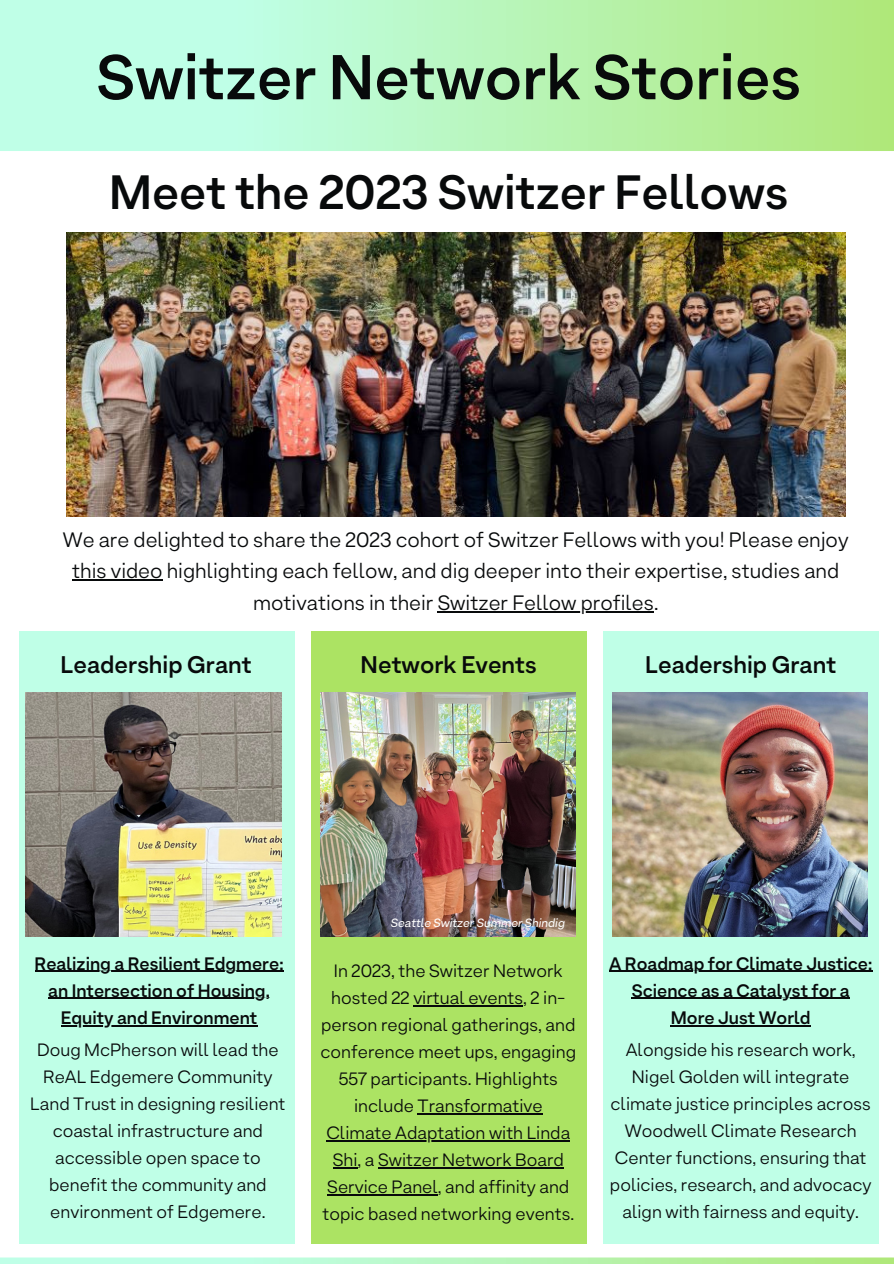
<style>
.page{position:relative;width:894px;height:1264px;background:#fff}
.page>*{position:absolute;margin:0;border:0;box-sizing:border-box;transform-origin:0 0}
.t1{font:600 63px "Armin Grotesk";color:#080a0b}
.t2{font:600 48px "Armin Grotesk";color:#080a0b}
.t3{font:600 24px "Armin Grotesk";color:#080a0b}
.t4{font:21px/31.5px "Armin Grotesk";color:#080a0b;text-align:center}
.t5{font:18px/27px "Armin Grotesk";color:#080a0b;text-align:center}
.t6{font:600 18px/27px "Armin Grotesk";color:#080a0b;text-align:center}
.t7{font:italic 12px "Armin Grotesk";color:#fff}
</style>
<div class="page">
<div style="left:19px;top:631px;width:275px;height:612px;background:#bfffe7"></div>
<div style="left:602px;top:631px;width:276px;height:612px;background:#bfffe7"></div>
<img style="left:612px;top:692px;width:255px;height:244px">
<img style="left:66px;top:232px;width:779px;height:284px">
<hr style="left:609px;top:970px;width:263px;height:2px;background:#080a0b">
<hr style="left:631px;top:997px;width:218px;height:2px;background:#080a0b">
<hr style="left:670px;top:1024px;width:140px;height:2px;background:#080a0b">
<svg style="left:0;top:0;width:893px;height:151px;background:#b9f6be"></svg>
<hr style="left:72px;top:579px;width:90px;height:1px;background:#080a0b">
<hr style="left:437px;top:611px;width:216px;height:1px;background:#080a0b">
<hr style="left:35px;top:970px;width:248px;height:2px;background:#080a0b">
<hr style="left:48px;top:997px;width:222px;height:2px;background:#080a0b">
<hr style="left:61px;top:1024px;width:196px;height:2px;background:#080a0b">
<img style="left:26px;top:692px;width:255px;height:244px">
<div style="left:310px;top:631px;width:276px;height:612px;background:#ace363"></div>
<img style="left:320px;top:692px;width:255px;height:244px">
<hr style="left:413px;top:1005px;width:110px;height:1px;background:#080a0b">
<hr style="left:417px;top:1113px;width:125px;height:1px;background:#080a0b">
<hr style="left:326px;top:1140px;width:244px;height:1px;background:#080a0b">
<svg style="left:333px;top:1167px;width:24px;height:1px"></svg>
<hr style="left:378px;top:1167px;width:185px;height:1px;background:#080a0b">
<hr style="left:327px;top:1194px;width:111px;height:1px;background:#080a0b">
<svg style="left:0;top:1257px;width:893px;height:6px;background:#bff7c3"></svg>
<h1 class="t1" style="left:96px;top:39px;width:705px">Switzer Network Stories</h1>
<h2 class="t2" style="left:109px;top:163px;width:680px">Meet the 2023 Switzer Fellows</h2>
<p class="t4" style="left:63px;top:523px;width:787px">We are delighted to share the 2023 cohort of Switzer Fellows with you! Please enjoy this video highlighting each fellow, and dig deeper into their expertise, studies and motivations in their Switzer Fellow profiles.</p>
<h3 class="t3" style="left:61px;top:650px;width:192px">Leadership Grant</h3>
<h3 class="t3" style="left:360px;top:650px;width:177px">Network Events</h3>
<h3 class="t3" style="left:645px;top:650px;width:192px">Leadership Grant</h3>
<p class="t7" style="left:391px;top:915px;width:176px">Seattle Switzer Summer Shindig</p>
<p class="t6" style="left:35px;top:949px;width:250px">Realizing a Resilient Edgmere: an Intersection of Housing,<br>Equity and Environment</p>
<p class="t6" style="left:609px;top:949px;width:264px">A Roadmap for Climate Justice:<br>Science as a Catalyst for a<br>More Just World</p>
<p class="t5" style="left:320px;top:957px;width:257px">In 2023, the Switzer Network hosted 22 virtual events, 2 in&shy;person regional gatherings, and conference meet ups, engaging<br>557 participants. Highlights include Transformative<br>Climate Adaptation with Linda<br>Shi, a Switzer Network Board<br>Service Panel, and affinity and topic based networking events.</p>
<p class="t5" style="left:30px;top:1035px;width:257px">Doug McPherson will lead the<br>ReAL Edgemere Community<br>Land Trust in designing resilient coastal infrastructure and accessible open space to benefit the community and environment of Edgemere.</p>
<p class="t5" style="left:609px;top:1035px;width:263px">Alongside his research work,<br>Nigel Golden will integrate climate justice principles across<br>Woodwell Climate Research<br>Center functions, ensuring that policies, research, and advocacy align with fairness and equity.</p>
</div>
